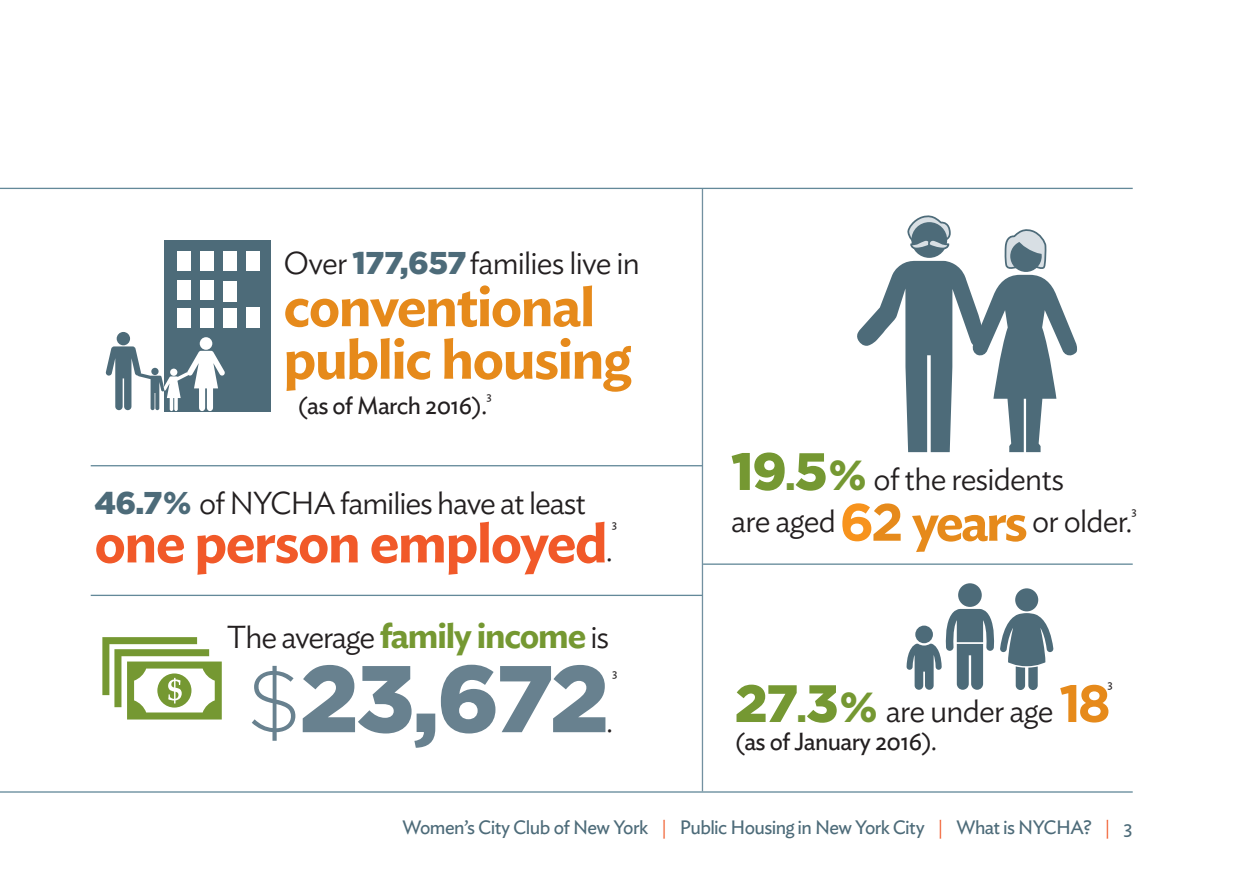
<style>
.page{position:relative;width:1260px;height:882px;background:#fff}
.page>*{position:absolute;margin:0;border:0;box-sizing:border-box;transform-origin:0 0}
.t1{font:900 94.5px "Gotham HTF";color:#68818f}
.t2{font:600 56px/52.5px "Ideal Sans";letter-spacing:-.025em;color:#e68a1b}
.t3{font:600 56px "Ideal Sans";letter-spacing:-.025em;color:#f15929}
.t4{font:300 31.5px/42px "Ideal Sans";letter-spacing:-.03em;color:#231f20}
.t5{font:24.5px "Ideal Sans";letter-spacing:-.025em;color:#231f20}
.t6{font:19.25px "Ideal Sans";letter-spacing:-.03em;color:#4d6b79}
.t7{font:11.2px "Ideal Sans";color:#231f20}
.s1{font-family:"Gotham HTF";font-weight:900;color:#4d6b79}
.s2{font-weight:300;font-size:31.5px;color:#231f20}
.s3{font-weight:600;font-size:35px;color:#759832}
.s4{font-weight:300;font-size:87.5px}
.s5{font-family:"Gotham HTF";font-weight:900;font-size:52.5px;color:#759832}
.s6{font-family:"Gotham HTF";font-weight:900;font-size:35px;color:#759832}
.s7{font-family:"Gotham HTF";font-weight:900;font-size:42px;color:#759832}
.s8{font-family:"Gotham HTF";font-weight:700;font-size:52.5px;color:#f7931d}
.s9{font-family:"Gotham HTF";font-weight:700;font-size:52.5px;color:#e68a1b}
.s10{font-weight:600;font-size:52.5px;color:#e68a1b}
.s11{font-weight:300;color:#f15929}
</style>
<div class="page">
<hr style="left:702px;top:188px;width:1px;height:603px;background:#7290a0">
<div style="left:958px;top:583px;width:24px;height:24px;background:#4d6b79;border-radius:50%"></div>
<div style="left:1015px;top:588px;width:23px;height:23px;background:#4d6b79;border-radius:50%"></div>
<svg style="left:907px;top:609px;width:147px;height:81px"></svg>
<div style="left:915px;top:626px;width:18px;height:17px;background:#4d6b79;border-radius:50%"></div>
<div style="left:164px;top:240px;width:107px;height:171px;background:#4d6b79"></div>
<div style="left:117px;top:332px;width:13px;height:13px;background:#4d6b79;border-radius:50%"></div>
<svg style="left:106px;top:346px;width:119px;height:65px"></svg>
<div style="left:200px;top:337px;width:12px;height:13px;background:#fff;border-radius:50%"></div>
<div style="left:170px;top:369px;width:7px;height:7px;background:#fff;border-radius:50%"></div>
<div style="left:223px;top:281px;width:14px;height:20px;background:#fff"></div>
<div style="left:247px;top:307px;width:13px;height:21px;background:#fff"></div>
<div style="left:177px;top:309px;width:14px;height:19px;background:#fff"></div>
<div style="left:200px;top:309px;width:14px;height:19px;background:#fff"></div>
<div style="left:223px;top:309px;width:14px;height:19px;background:#fff"></div>
<div style="left:177px;top:251px;width:14px;height:20px;background:#fff"></div>
<div style="left:200px;top:251px;width:14px;height:20px;background:#fff"></div>
<div style="left:223px;top:251px;width:14px;height:20px;background:#fff"></div>
<div style="left:247px;top:251px;width:13px;height:20px;background:#fff"></div>
<div style="left:177px;top:280px;width:14px;height:20px;background:#fff"></div>
<div style="left:200px;top:280px;width:14px;height:20px;background:#fff"></div>
<svg style="left:102px;top:637px;width:120px;height:83px"></svg>
<hr style="left:0;top:791px;width:1133px;height:2px;background:#638999">
<hr style="left:91px;top:465px;width:611px;height:1px;background:#638999">
<hr style="left:91px;top:595px;width:611px;height:1px;background:#638999">
<hr style="left:703px;top:564px;width:430px;height:1px;background:#638999">
<svg style="left:857px;top:215px;width:221px;height:237px"></svg>
<hr style="left:0;top:188px;width:1133px;height:1px;background:#638999">
<p class="t4" style="left:284px;top:239px;width:358px">Over <span class="s1">177,657</span>families live in</p>
<p class="t2" style="left:284px;top:276px;width:350px">conventional public housing</p>
<p class="t5" style="left:297px;top:387px;width:191px">(as of March 2016).</p>
<p class="t7" style="left:487px;top:388px;width:7px">3</p>
<p class="t4" style="left:95px;top:479px;width:493px"><span class="s1">46.7%</span> of NYCHA families have at least</p>
<p class="t3" style="left:95px;top:499px;width:520px">one person employed<span class="s2">.</span></p>
<p class="t7" style="left:612px;top:516px;width:7px">3</p>
<p class="t4" style="left:227px;top:614px;width:384px">The average <span class="s3">family income</span> is</p>
<p class="t1" style="left:246px;top:644px;width:364px"><span class="s4">$</span>23,672</p>
<p class="t7" style="left:612px;top:664px;width:7px">3</p>
<p class="t4" style="left:607px;top:698px;width:8px">.</p>
<p class="t4" style="left:731px;top:455px;width:403px"><span class="s5">19</span><span class="s6">.</span><span class="s5">5</span><span class="s7">%</span> of the residents<br>are aged<span class="s8">6</span><span class="s9">2</span> <span class="s10">years</span> or older.</p>
<p class="t7" style="left:1132px;top:503px;width:7px">3</p>
<p class="t4" style="left:735px;top:687px;width:378px"><span class="s5">27</span><span class="s6">.</span><span class="s5">3</span><span class="s7">%</span> are under age <span class="s9">18</span></p>
<p class="t7" style="left:1107px;top:675px;width:7px">3</p>
<p class="t5" style="left:735px;top:723px;width:204px">(as of January 2016).</p>
<p class="t6" style="left:403px;top:813px;width:732px">Women’s City Club of New York <span class="s11">|</span> Public Housing in New York City <span class="s11">|</span> What is NYCHA? <span class="s11">|</span> 3</p>
</div>
